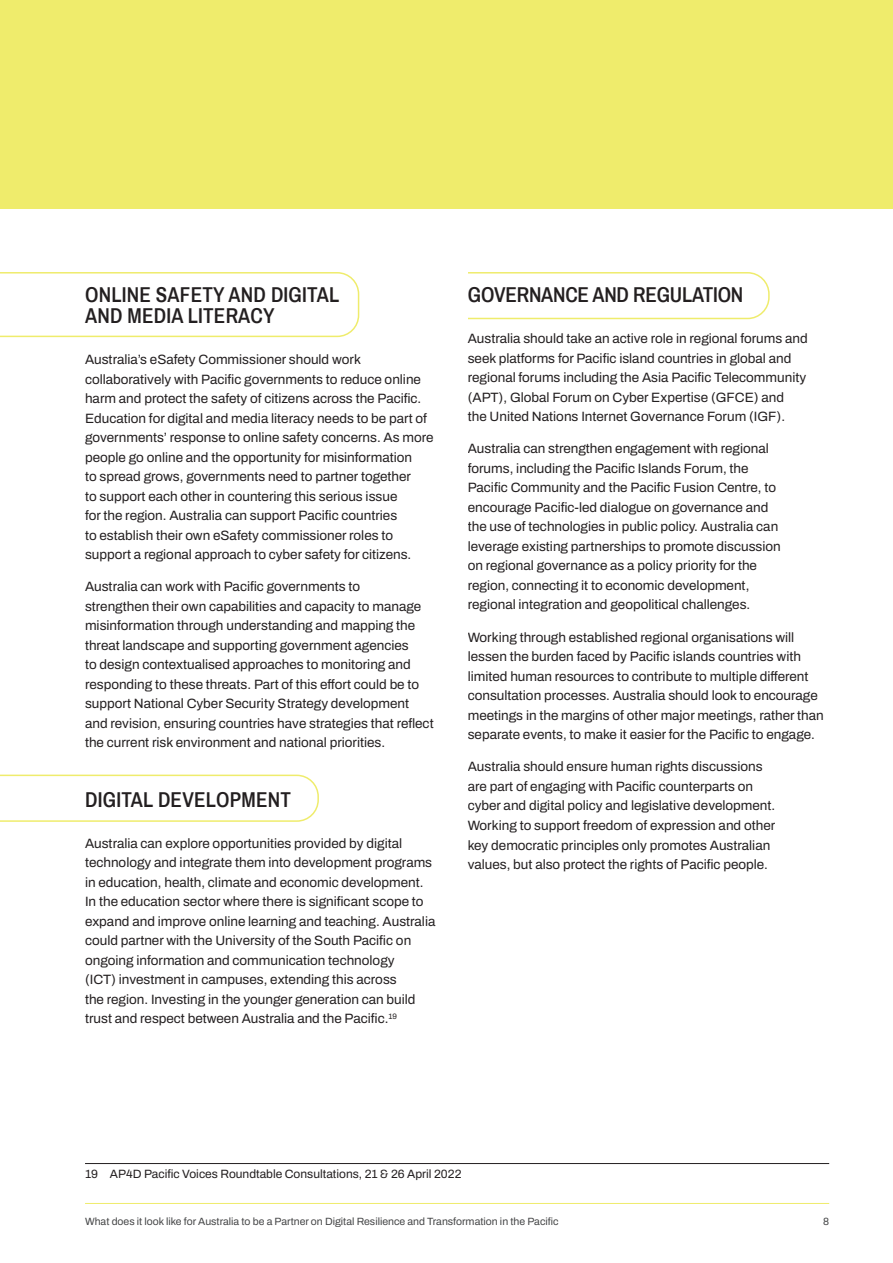
<style>
.page{position:relative;width:893px;height:1263px;background:#fff}
.page>*{position:absolute;margin:0;border:0;box-sizing:border-box;transform-origin:0 0}
.Sub-heading{font:600 21px/21px "Archivo Narrow";letter-spacing:.01em;color:#231f20}
.Sub-heading-2{font:600 21px "Archivo Narrow";letter-spacing:-.01em;color:#231f20}
.Body{font:600 13.5px/19.5px "Archivo";color:#231f20}
.Footnote{font:600 12px "Archivo";color:#231f20}
.Body-2{font:600 10.5px "Archivo";color:#454647}
</style>
<div class="page">
<div style="left:0;top:0;width:893px;height:209px;background:#efec6c"></div>
<hr style="left:85px;top:1163px;width:744px;height:1px;background:#231f20">
<hr style="left:85px;top:1203px;width:744px;height:1px;background:#efec6c">
<div style="left:441px;top:272px;width:329px;height:47px;border:2px solid #efec6c;border-radius:21px"></div>
<svg style="left:0;top:775px;width:319px;height:47px"></svg>
<svg style="left:0;top:272px;width:359px;height:65px"></svg>
<div style="left:391px;top:265px;width:77px;height:68px;background:#fff"></div>
<p class="Sub-heading" style="left:85px;top:284px;width:256px">ONLINE SAFETY AND DIGITAL<br>AND MEDIA LITERACY</p>
<p class="Body" style="left:85px;top:350px;width:350px">Australia’s eSafety Commissioner should work collaboratively with Pacific governments to reduce online harm and protect the safety of citizens across the Pacific.<br>Education for digital and media literacy needs to be part of governments’ response to online safety concerns. As more people go online and the opportunity for misinformation<br>to spread grows, governments need to partner together<br>to support each other in countering this serious issue<br>for the region. Australia can support Pacific countries<br>to establish their own eSafety commissioner roles to support a regional approach to cyber safety for citizens.</p>
<p class="Body" style="left:85px;top:577px;width:350px">Australia can work with Pacific governments to<br>strengthen their own capabilities and capacity to manage misinformation through understanding and mapping the threat landscape and supporting government agencies<br>to design contextualised approaches to monitoring and responding to these threats. Part of this effort could be to support National Cyber Security Strategy development and revision, ensuring countries have strategies that reflect the current risk environment and national priorities.</p>
<p class="Sub-heading" style="left:85px;top:788px;width:207px">DIGITAL DEVELOPMENT</p>
<p class="Body" style="left:85px;top:833px;width:352px">Australia can explore opportunities provided by digital technology and integrate them into development programs in education, health, climate and economic development.<br>In the education sector where there is significant scope to expand and improve online learning and teaching. Australia could partner with the University of the South Pacific on ongoing information and communication technology<br>(ICT) investment in campuses, extending this across<br>the region. Investing in the younger generation can build trust and respect between Australia and the Pacific.<sup>19</sup></p>
<p class="Sub-heading-2" style="left:468px;top:280px;width:277px">GOVERNANCE AND REGULATION</p>
<p class="Body" style="left:468px;top:329px;width:342px">Australia should take an active role in regional forums and seek platforms for Pacific island countries in global and regional forums including the Asia Pacific Telecommunity (APT), Global Forum on Cyber Expertise (GFCE) and<br>the United Nations Internet Governance Forum (IGF).</p>
<p class="Body" style="left:468px;top:439px;width:315px">Australia can strengthen engagement with regional forums, including the Pacific Islands Forum, the Pacific Community and the Pacific Fusion Centre, to encourage Pacific-led dialogue on governance and the use of technologies in public policy. Australia can leverage existing partnerships to promote discussion on regional governance as a policy priority for the region, connecting it to economic development, regional integration and geopolitical challenges.</p>
<p class="Body" style="left:468px;top:627px;width:357px">Working through established regional organisations will lessen the burden faced by Pacific islands countries with limited human resources to contribute to multiple different consultation processes. Australia should look to encourage meetings in the margins of other major meetings, rather than separate events, to make it easier for the Pacific to engage.</p>
<p class="Body" style="left:468px;top:757px;width:309px">Australia should ensure human rights discussions are part of engaging with Pacific counterparts on cyber and digital policy and legislative development.<br>Working to support freedom of expression and other key democratic principles only promotes Australian values, but also protect the rights of Pacific people.</p>
<p class="Footnote" style="left:85px;top:1165px;width:378px">19 AP4D Pacific Voices Roundtable Consultations, 21 &amp; 26 April 2022</p>
<p class="Body-2" style="left:85px;top:1214px;width:475px">What does it look like for Australia to be a Partner on Digital Resilience and Transformation in the Pacific</p>
<p class="Body-2" style="left:823px;top:1214px;width:8px">8</p>
</div>
